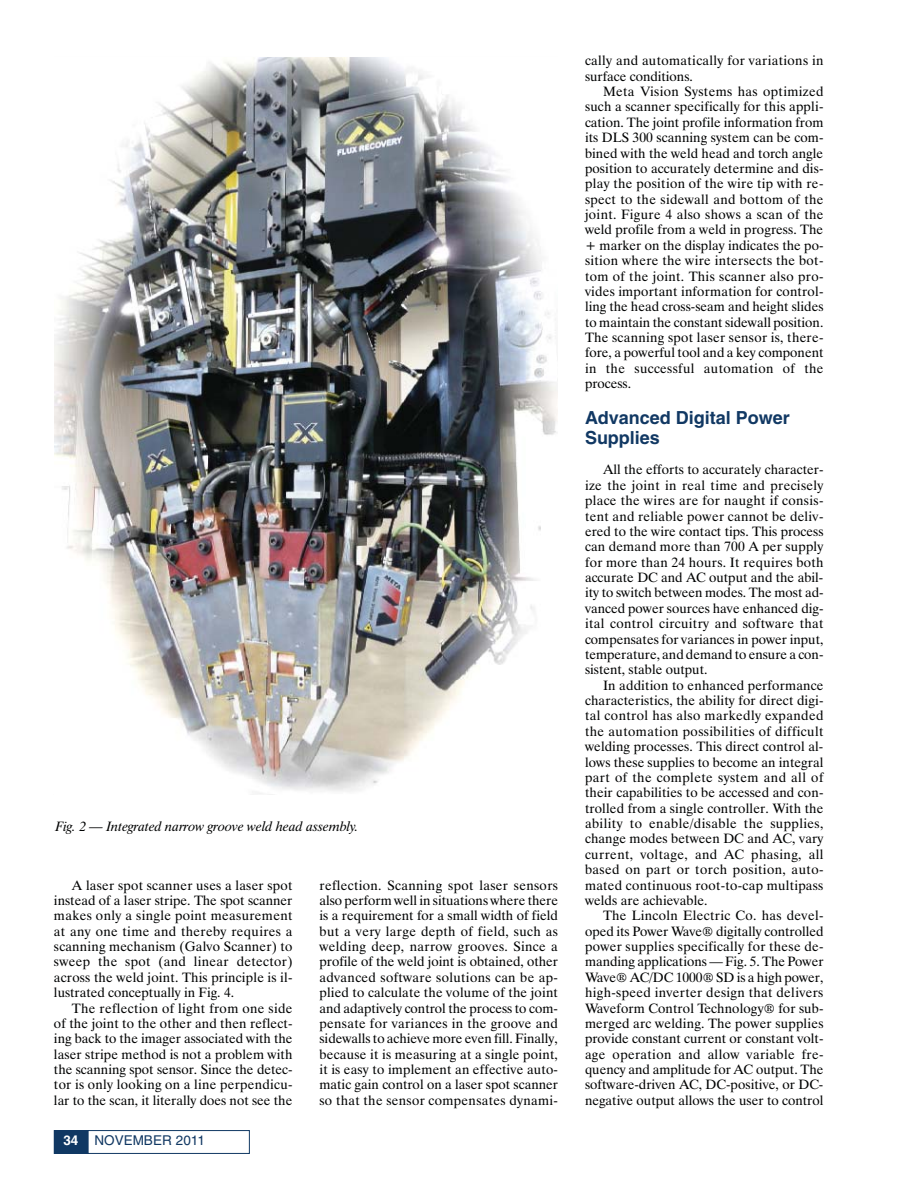
<style>
.page{position:relative;width:918px;height:1188px;background:#fff}
.page>*{position:absolute;margin:0;border:0;box-sizing:border-box;transform-origin:0 0}
.t1{font:700 18px/20px "Helvetica";color:#113863}
.t2{font:13.5px/15.5px "Dutch 801 BT";color:#010202;text-align:justify}
.t3{font:13.5px/15.5px "Dutch 801 BT";letter-spacing:.025em;color:#010202}
.t4{font:italic 13.5px "Dutch 801 BT";color:#010202}
.t5{font:13.5px "Helvetica";color:#113863}
.s1{font-weight:700;color:#fff}
</style>
<div class="page">
<div style="left:88px;top:1130px;width:162px;height:24px;border:1px solid #103863"></div>
<div style="left:54px;top:1130px;width:34px;height:24px;background:#103863"></div>
<img style="left:55px;top:58px;width:502px;height:736px">
<p class="t4" style="left:55px;top:821px;width:305px">Fig. 2 — Integrated narrow groove weld head assembly.</p>
<p class="t2" style="left:54px;top:879px;width:240px;text-indent:18px">A laser spot scanner uses a laser spot instead of a laser stripe. The spot scanner makes only a single point measurement at any one time and thereby requires a scanning mechanism (Galvo Scanner) to sweep the spot (and linear detector) across the weld joint. This principle is il&shy;lustrated conceptually in Fig. 4.</p>
<p class="t2" style="left:54px;top:1002px;width:240px;text-indent:18px">The reflection of light from one side of the joint to the other and then reflect&shy;ing back to the imager associated with the laser stripe method is not a problem with the scanning spot sensor. Since the detec&shy;tor is only looking on a line perpendicu&shy;lar to the scan, it literally does not see the</p>
<p class="t5" style="left:63px;top:1136px;width:143px"><span class="s1">34</span> NOVEMBER 2011</p>
<p class="t2" style="left:320px;top:879px;width:240px">reflection. Scanning spot laser sensors also perform well in situations where there is a requirement for a small width of field but a very large depth of field, such as welding deep, narrow grooves. Since a profile of the weld joint is obtained, other advanced software solutions can be ap&shy;plied to calculate the volume of the joint and adaptively control the process to com&shy;pensate for variances in the groove and sidewalls to achieve more even fill. Finally, because it is measuring at a single point, it is easy to implement an effective auto&shy;matic gain control on a laser spot scanner so that the sensor compensates dynami-</p>
<p class="t3" style="left:585px;top:54px;width:240px">cally and automatically for variations in surface conditions.</p>
<p class="t2" style="left:585px;top:85px;width:240px;text-indent:18px">Meta Vision Systems has optimized such a scanner specifically for this appli&shy;cation. The joint profile information from its DLS 300 scanning system can be com&shy;bined with the weld head and torch angle position to accurately determine and dis&shy;play the position of the wire tip with re&shy;spect to the sidewall and bottom of the joint. Figure 4 also shows a scan of the weld profile from a weld in progress. The + marker on the display indicates the po&shy;sition where the wire intersects the bot&shy;tom of the joint. This scanner also pro&shy;vides important information for control&shy;ling the head cross-seam and height slides to maintain the constant sidewall position.<br>The scanning spot laser sensor is, there&shy;fore, a powerful tool and a key component in the successful automation of the process.</p>
<h1 class="t1" style="left:585px;top:409px;width:206px">Advanced Digital Power<br>Supplies</h1>
<p class="t2" style="left:585px;top:463px;width:240px;text-indent:18px">All the efforts to accurately character&shy;ize the joint in real time and precisely place the wires are for naught if consis&shy;tent and reliable power cannot be deliv&shy;ered to the wire contact tips. This process can demand more than 700 A per supply for more than 24 hours. It requires both accurate DC and AC output and the abil&shy;ity to switch between modes. The most ad&shy;vanced power sources have enhanced dig&shy;ital control circuitry and software that compensates for variances in power input, temperature, and demand to ensure a con&shy;sistent, stable output.</p>
<p class="t2" style="left:585px;top:679px;width:240px;text-indent:18px">In addition to enhanced performance characteristics, the ability for direct digi&shy;tal control has also markedly expanded the automation possibilities of difficult welding processes. This direct control al&shy;lows these supplies to become an integral part of the complete system and all of their capabilities to be accessed and con&shy;trolled from a single controller. With the ability to enable/disable the supplies, change modes between DC and AC, vary current, voltage, and AC phasing, all based on part or torch position, auto&shy;mated continuous root-to-cap multipass welds are achievable.</p>
<p class="t2" style="left:585px;top:909px;width:240px;text-indent:18px">The Lincoln Electric Co. has devel&shy;oped its Power Wave® digitally controlled power supplies specifically for these de&shy;manding applications — Fig. 5. The Power Wave® AC/DC 1000® SD is a high power, high-speed inverter design that delivers Waveform Control Technology® for sub&shy;merged arc welding. The power supplies provide constant current or constant volt&shy;age operation and allow variable fre&shy;quency and amplitude for AC output. The software-driven AC, DC-positive, or DC&shy;negative output allows the user to control</p>
</div>
